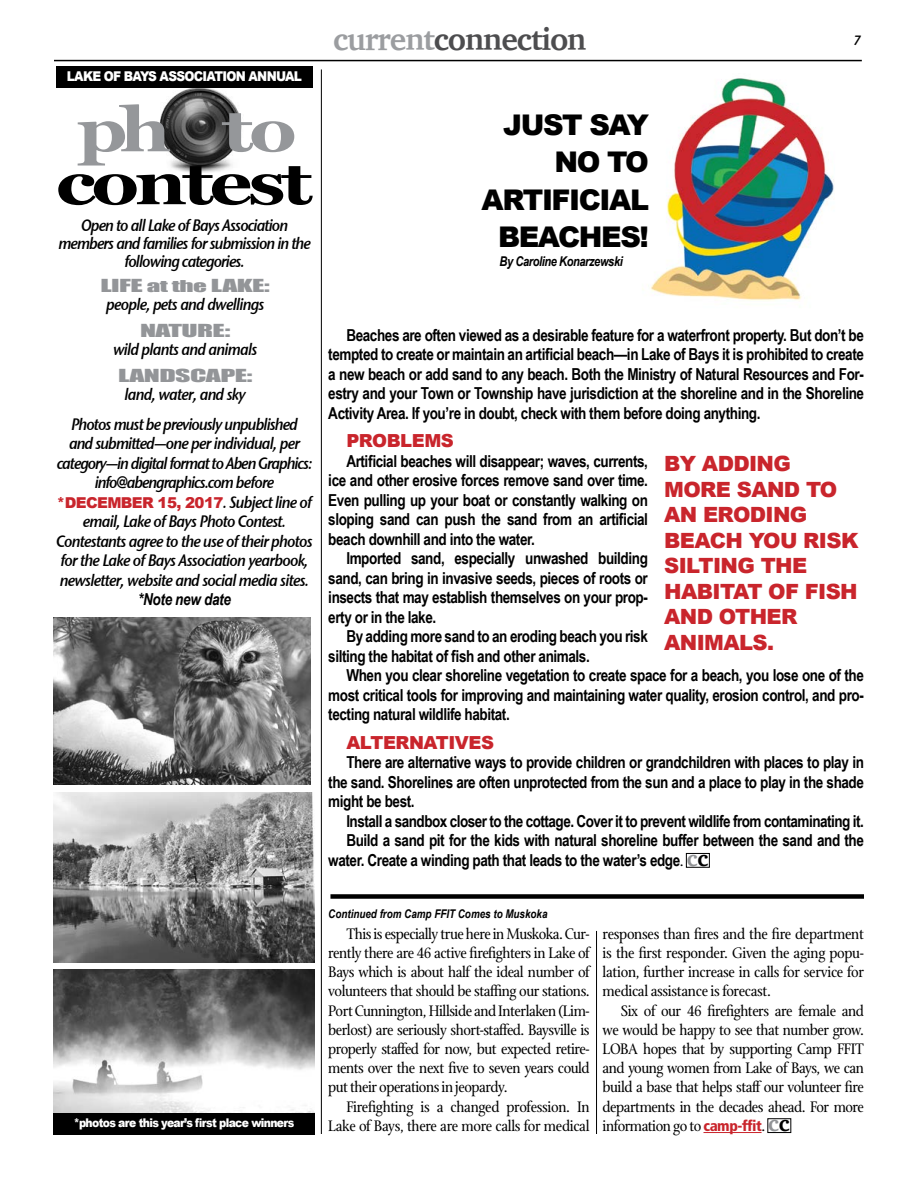
<style>
.page{position:relative;width:918px;height:1188px;background:#fff}
.page>*{position:absolute;margin:0;border:0;box-sizing:border-box;transform-origin:0 0}
.t1{font:700 63px "Miller Text";letter-spacing:-.05em;color:#000;scale:1.33 1}
.t2{font:700 63px "Miller Text";color:#95979a;scale:1.33 1}
.t3{font:700 31.5px "Charter";letter-spacing:-.03em;color:#4d4d4f}
.t4{font:900 28.5px "Arial";letter-spacing:-.05em;color:#000}
.t5{font:700 22.5px "Charter";color:#919396}
.t6{font:900 21px/25.5px "Arial";letter-spacing:-.03em;color:#c9252c}
.t7{font:900 18px "Arial";letter-spacing:-.025em;color:#c9252c}
.t8{font:700 16.5px/19.5px "Arial Narrow";letter-spacing:-.025em;color:#000;text-align:justify}
.t9{font:16.5px/19.2px "Stone Print";letter-spacing:-.025em;color:#000;text-align:justify}
.t10{font:16.5px/19.5px "Stone Sans Sem ITCTT Semi Ita";letter-spacing:-.05em;color:#000;text-align:center;scale:.9 1}
.t11{font:16.5px/19.5px "Stone Sans Sem ITCTT Semi Ita";letter-spacing:-.07em;color:#000;text-align:center;scale:.9 1}
.t12{font:16.5px "Impact";letter-spacing:-.02em;color:#939598;scale:1.8 1}
.t13{font:900 15px "Arial";letter-spacing:-.04em;color:#c9252c}
.t14{font:900 13.5px "Arial";letter-spacing:-.06em;color:#fff;scale:.9 1}
.t15{font:italic 700 13.5px "Arial Narrow";letter-spacing:-.03em;color:#000}
.t16{font:italic 600 13.5px "Bell Stone Sans";color:#000}
.t17{font:900 12px "Arial";letter-spacing:-.06em;color:#fff;scale:.9 1}
.t18{font:italic 700 12px "Arial Narrow";color:#000}
.s1{font-size:15px}
.s2{font-family:"Stone Sans Sem ITCTT Semi Ita";font-weight:400;font-size:16.5px;color:#000}
.s3{font-family:"Arial Narrow";font-weight:700;font-style:italic}
.s4{color:#9b9da0}
.s5{font-family:"Stone Print";font-weight:400}
.s6{color:#000}
.s7{font-family:"Frutiger";font-weight:900;font-stretch:condensed;font-size:15px;color:#c9252c}
</style>
<div class="page">
<img style="left:159px;top:88px;width:83px;height:84px">
<img style="left:53px;top:617px;width:257px;height:168px">
<img style="left:53px;top:792px;width:262px;height:171px">
<img style="left:53px;top:970px;width:262px;height:143px">
<div style="left:56px;top:66px;width:257px;height:22px;background:#000"></div>
<div style="left:53px;top:1113px;width:262px;height:22px;background:#000"></div>
<hr style="left:54px;top:60px;width:808px;height:1px;background:#000">
<div style="left:686px;top:853px;width:24px;height:15px;border:1px solid #000"></div>
<img style="left:642px;top:78px;width:192px;height:223px">
<hr style="left:321px;top:69px;width:1px;height:1065px;background:#000">
<hr style="left:704px;top:1132px;width:58px;height:1px;background:#c9252c">
<div style="left:767px;top:1118px;width:24px;height:15px;border:1px solid #000"></div>
<div style="left:330px;top:894px;width:534px;height:5px;background:#000"></div>
<hr style="left:596px;top:931px;width:1px;height:203px;background:#000">
<p class="t14" style="left:67px;top:66px;width:263px">LAKE OF BAYS ASSOCIATION ANNUAL</p>
<p class="t2" style="left:77px;top:92px;width:166px">ph to</p>
<p class="t1" style="left:56px;top:145px;width:195px">contest</p>
<p class="t10" style="left:81px;top:215px;width:232px">Open to all Lake of Bays Association</p>
<p class="t10" style="left:59px;top:234px;width:282px;line-height:18px">members and families for submission in the following categories.</p>
<p class="t12" style="left:100px;top:273px;width:96px">LIFE <span class="s1">at the</span> LAKE:</p>
<p class="t10" style="left:106px;top:294px;width:177px">people, pets and dwellings</p>
<p class="t12" style="left:140px;top:318px;width:52px">NATURE:</p>
<p class="t10" style="left:113px;top:339px;width:162px">wild plants and animals</p>
<p class="t12" style="left:118px;top:363px;width:76px">LANDSCAPE:</p>
<p class="t10" style="left:125px;top:384px;width:136px">land, water, and sky</p>
<p class="t10" style="left:71px;top:413px;width:254px">Photos must be previously unpublished</p>
<p class="t11" style="left:57px;top:433px;width:286px">and submitted—one per individual, per category—in digital format to Aben Graphics: info@abengraphics.com before</p>
<p class="t13" style="left:57px;top:491px;width:257px">*DECEMBER 15, 2017<span class="s2">. Subject line of</span></p>
<p class="t10" style="left:83px;top:511px;width:227px">email, Lake of Bays Photo Contest.</p>
<p class="t10" style="left:56px;top:530px;width:287px">Contestants agree to the use of their photos for the Lake of Bays Association yearbook, newsletter, website and social media sites. <span class="s3">*Note new date</span></p>
<p class="t3" style="left:333px;top:12px;width:255px"><span class="s4">current</span>connection</p>
<p class="t16" style="left:853px;top:33px;width:9px">7</p>
<p class="t4" style="left:503px;top:104px;width:147px">JUST SAY</p>
<p class="t4" style="left:554px;top:142px;width:96px">NO TO</p>
<p class="t4" style="left:482px;top:179px;width:169px">ARTIFICIAL</p>
<p class="t4" style="left:498px;top:217px;width:152px">BEACHES!</p>
<p class="t15" style="left:500px;top:251px;width:125px">By Caroline Konarzewski</p>
<p class="t8" style="left:328px;top:324px;width:537px;text-indent:18px">Beaches are often viewed as a desirable feature for a waterfront property. But don’t be tempted to create or maintain an artificial beach—in Lake of Bays it is prohibited to create a new beach or add sand to any beach. Both the Ministry of Natural Resources and For&shy;estry and your Town or Township have jurisdiction at the shoreline and in the Shoreline Activity Area. If you’re in doubt, check with them before doing anything.</p>
<p class="t7" style="left:346px;top:428px;width:109px">PROBLEMS</p>
<p class="t8" style="left:328px;top:450px;width:321px;text-indent:18px">Artificial beaches will disappear; waves, currents, ice and other erosive forces remove sand over time.<br>Even pulling up your boat or constantly walking on sloping sand can push the sand from an artificial beach downhill and into the water.</p>
<p class="t8" style="left:328px;top:548px;width:321px;text-indent:18px">Imported sand, especially unwashed building sand, can bring in invasive seeds, pieces of roots or insects that may establish themselves on your prop&shy;erty or in the lake.</p>
<p class="t8" style="left:328px;top:626px;width:321px;text-indent:18px">By adding more sand to an eroding beach you risk silting the habitat of fish and other animals.</p>
<p class="t8" style="left:328px;top:665px;width:537px;text-indent:18px">When you clear shoreline vegetation to create space for a beach, you lose one of the most critical tools for improving and maintaining water quality, erosion control, and pro&shy;tecting natural wildlife habitat.</p>
<p class="t7" style="left:346px;top:729px;width:149px">ALTERNATIVES</p>
<p class="t8" style="left:328px;top:752px;width:537px;text-indent:18px">There are alternative ways to provide children or grandchildren with places to play in the sand. Shorelines are often unprotected from the sun and a place to play in the shade might be best.</p>
<p class="t8" style="left:346px;top:810px;width:519px">Install a sandbox closer to the cottage. Cover it to prevent wildlife from contaminating it.</p>
<p class="t8" style="left:328px;top:830px;width:537px;text-indent:18px">Build a sand pit for the kids with natural shoreline buffer between the sand and the water. Create a winding path that leads to the water’s edge<span class="s5">.</span></p>
<p class="t6" style="left:664px;top:450px;width:196px">BY ADDING<br>MORE SAND TO<br>AN ERODING<br>BEACH YOU RISK<br>SILTING THE<br>HABITAT OF FISH<br>AND OTHER</p>
<p class="t6" style="left:664px;top:629px;width:111px">ANIMALS.</p>
<p class="t5" style="left:687px;top:839px;width:23px">c<span class="s6">c</span></p>
<p class="t17" style="left:74px;top:1114px;width:247px">*photos are this year’s first place winners</p>
<p class="t18" style="left:328px;top:905px;width:221px">Continued from Camp FFIT Comes to Muskoka</p>
<p class="t9" style="left:328px;top:924px;width:263px;text-indent:18px">This is especially true here in Muskoka. Cur&shy;rently there are 46 active firefighters in Lake of Bays which is about half the ideal number of volunteers that should be staffing our stations.<br>Port Cunnington, Hillside and Interlaken (Lim&shy;berlost) are seriously short-staffed. Baysville is properly staffed for now, but expected retire&shy;ments over the next five to seven years could put their operations in jeopardy.</p>
<p class="t9" style="left:328px;top:1097px;width:263px;text-align:right">Firefighting is a changed profession. In<br>Lake of Bays, there are more calls for medical</p>
<p class="t9" style="left:603px;top:924px;width:263px">responses than fires and the fire department is the first responder. Given the aging popu&shy;lation, further increase in calls for service for medical assistance is forecast.</p>
<p class="t9" style="left:603px;top:1001px;width:263px;text-indent:18px">Six of our 46 firefighters are female and we would be happy to see that number grow.<br>LOBA hopes that by supporting Camp FFIT and young women from Lake of Bays, we can build a base that helps staff our volunteer fire departments in the decades ahead. For more information go to <span class="s7">camp-ffit</span>.</p>
<p class="t5" style="left:768px;top:1104px;width:23px">c<span class="s6">c</span></p>
</div>
